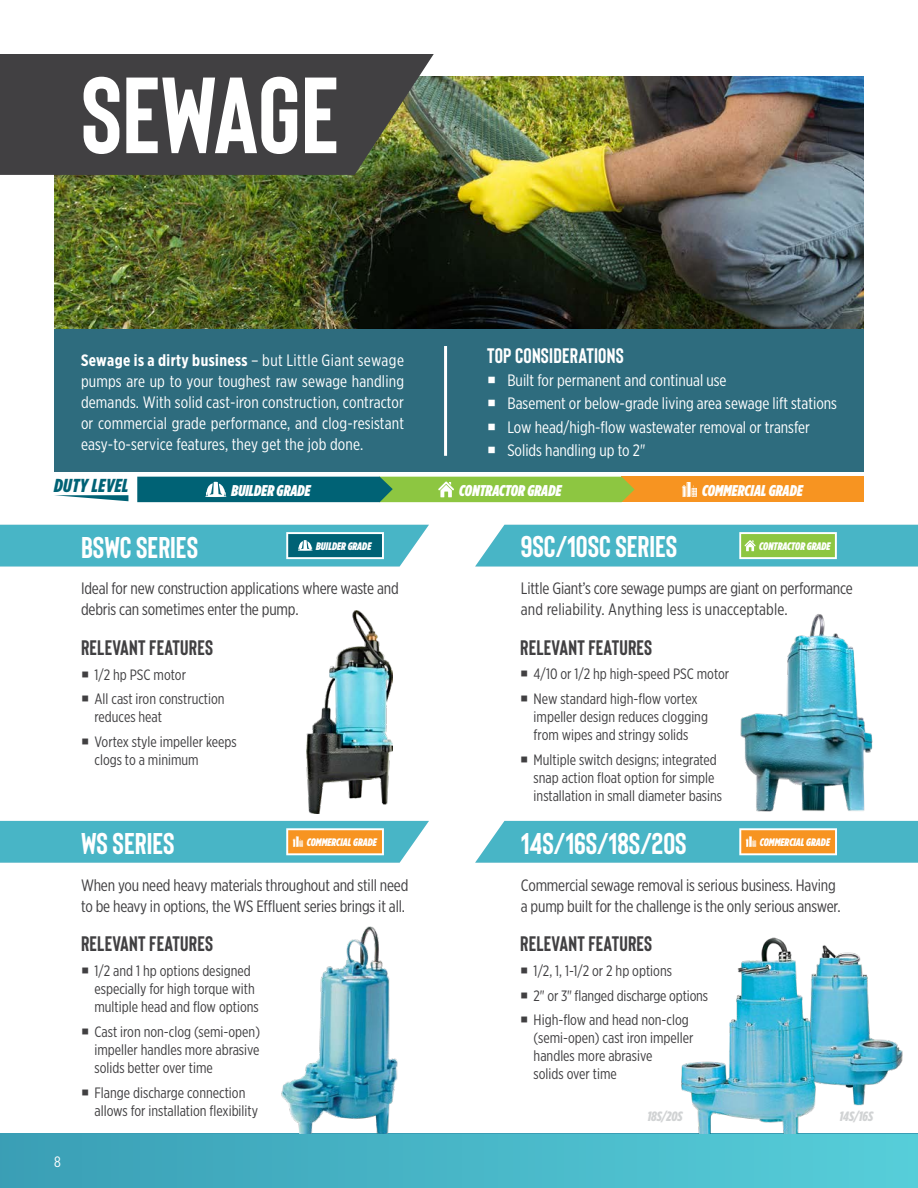
<style>
.page{position:relative;width:918px;height:1188px;background:#fff}
.page>*{position:absolute;margin:0;border:0;box-sizing:border-box;transform-origin:0 0}
.t1{font:700 108px "Bison";color:#fff}
.t2{font:700 30px "Bison";color:#fff}
.t3{font:700 21px "Bison";letter-spacing:.01em;color:#414042}
.t4{font:700 21px "Bison";letter-spacing:.01em;color:#fff}
.t5{font:italic 900 18.75px "Gotham Condensed";letter-spacing:.025em;color:#006275;scale:1.05 1}
.t6{font:16.5px/21px "Gotham X Narrow";color:#fff;text-align:justify}
.t7{font:16.5px/21px "Gotham X Narrow";letter-spacing:-.01em;color:#414042}
.t8{font:italic 15.6px "Gotham Condensed X Black";letter-spacing:.005em;color:#fff}
.t9{font:15px/18px "Gotham X Narrow";color:#414042}
.t10{font:15px "Gotham X Narrow";color:#fff}
.t11{font:italic 900 13.5px "Gotham Condensed";color:#d1d3d4;scale:1.05 1}
.t12{font:italic 10.95px "Gotham Condensed X Black";letter-spacing:.005em;color:#fff}
.s1{font-weight:700}
</style>
<div class="page">
<div style="left:0;top:1134px;width:918px;height:54px;background:linear-gradient(to right,#3a9eb5,#57ceda)"></div>
<div style="left:622px;top:477px;width:242px;height:25px;background:#f79421"></div>
<svg style="left:682px;top:482px;width:15px;height:15px"></svg>
<svg style="left:137px;top:477px;width:498px;height:25px;background:#4c965e"></svg>
<svg style="left:55px;top:495px;width:73px;height:6px"></svg>
<img style="left:54px;top:77px;width:810px;height:253px">
<div style="left:54px;top:330px;width:810px;height:142px;background:#2e6c7e"></div>
<hr style="left:444px;top:346px;width:3px;height:110px;background:#fff">
<svg style="left:0;top:54px;width:434px;height:121px;background:#454542"></svg>
<img style="left:277px;top:926px;width:145px;height:208px">
<img style="left:740px;top:614px;width:133px;height:198px">
<img style="left:829px;top:950px;width:74px;height:156px">
<img style="left:668px;top:937px;width:161px;height:197px">
<svg style="left:475px;top:525px;width:443px;height:41px;background:#5bbbba"></svg>
<svg style="left:0;top:821px;width:429px;height:42px;background:#69b6b6"></svg>
<svg style="left:475px;top:821px;width:443px;height:42px;background:#68b6b7"></svg>
<svg style="left:0;top:525px;width:429px;height:41px;background:#4bb0c0"></svg>
<img style="left:306px;top:610px;width:86px;height:203px">
<h1 class="t1" style="left:81px;top:48px;width:260px">SEWAGE</h1>
<p class="t6" style="left:81px;top:349px;width:325px"><span class="s1">Sewage is a dirty business</span> – but Little Giant sewage pumps are up to your toughest raw sewage handling demands. With solid cast-iron construction, contractor or commercial grade performance, and clog-resistant easy-to-service features, they get the job done.</p>
<h3 class="t4" style="left:487px;top:342px;width:138px">TOP CONSIDERATIONS</h3>
<p class="t6" style="left:507px;top:368px;width:331px;line-height:23.2px;text-align:left">Built for permanent and continual use<br>Basement or below-grade living area sewage lift stations Low head/high-flow wastewater removal or transfer Solids handling up to 2"</p>
<p class="t5" style="left:54px;top:474px;width:72px">DUTY LEVEL</p>
<p class="t8" style="left:232px;top:481px;width:81px">BUILDER GRADE</p>
<p class="t8" style="left:459px;top:481px;width:104px">CONTRACTOR GRADE</p>
<p class="t8" style="left:702px;top:481px;width:102px">COMMERCIAL GRADE</p>
<h2 class="t2" style="left:81px;top:528px;width:119px">BSWC SERIES</h2>
<h2 class="t2" style="left:521px;top:528px;width:158px">9SC/10SC SERIES</h2>
<p class="t12" style="left:316px;top:539px;width:57px">BUILDER GRADE</p>
<p class="t12" style="left:759px;top:540px;width:73px">CONTRACTOR GRADE</p>
<p class="t7" style="left:81px;top:578px;width:319px">Ideal for new construction applications where waste and debris can sometimes enter the pump.</p>
<h3 class="t3" style="left:81px;top:634px;width:134px">RELEVANT FEATURES</h3>
<p class="t9" style="left:95px;top:662px;width:132px;line-height:24.8px">1/2 hp PSC motor<br>All cast iron construction</p>
<p class="t9" style="left:95px;top:704px;width:144px;line-height:24.8px">reduces heat<br>Vortex style impeller keeps</p>
<p class="t9" style="left:95px;top:751px;width:106px">clogs to a minimum</p>
<p class="t7" style="left:521px;top:578px;width:334px">Little Giant’s core sewage pumps are giant on performance and reliability. Anything less is unacceptable.</p>
<h3 class="t3" style="left:520px;top:634px;width:134px">RELEVANT FEATURES</h3>
<p class="t9" style="left:534px;top:661px;width:197px;line-height:24.8px">4/10 or 1/2 hp high-speed PSC motor<br>New standard high-flow vortex</p>
<p class="t9" style="left:534px;top:708px;width:176px">impeller design reduces clogging from wipes and stringy solids</p>
<p class="t9" style="left:534px;top:750px;width:190px">Multiple switch designs; integrated snap action float option for simple installation in small diameter basins</p>
<h2 class="t2" style="left:81px;top:824px;width:95px">WS SERIES</h2>
<p class="t7" style="left:81px;top:874px;width:329px">When you need heavy materials throughout and still need to be heavy in options, the WS Effluent series brings it all.</p>
<h2 class="t2" style="left:521px;top:824px;width:167px">14S/16S/18S/20S</h2>
<p class="t12" style="left:307px;top:836px;width:72px">COMMERCIAL GRADE</p>
<p class="t12" style="left:760px;top:836px;width:72px">COMMERCIAL GRADE</p>
<p class="t7" style="left:521px;top:874px;width:321px">Commercial sewage removal is serious business. Having a pump built for the challenge is the only serious answer.</p>
<p class="t10" style="left:54px;top:1153px;width:8px">8</p>
<h3 class="t3" style="left:81px;top:931px;width:134px">RELEVANT FEATURES</h3>
<p class="t9" style="left:95px;top:962px;width:166px">1/2 and 1 hp options designed especially for high torque with multiple head and flow options</p>
<p class="t9" style="left:95px;top:1022px;width:167px;text-align:justify">Cast iron non-clog (semi-open) impeller handles more abrasive solids better over time</p>
<p class="t9" style="left:95px;top:1083px;width:165px">Flange discharge connection allows for installation flexibility</p>
<h3 class="t3" style="left:520px;top:931px;width:134px">RELEVANT FEATURES</h3>
<p class="t9" style="left:534px;top:958px;width:176px;line-height:24.8px">1/2, 1, 1-1/2 or 2 hp options<br>2" or 3" flanged discharge options<br>High-flow and head non-clog</p>
<p class="t9" style="left:534px;top:1029px;width:161px">(semi-open) cast iron impeller handles more abrasive<br>solids over time</p>
<p class="t11" style="left:648px;top:1108px;width:35px">18S/20S</p>
<p class="t11" style="left:839px;top:1108px;width:34px">14S/16S</p>
</div>
